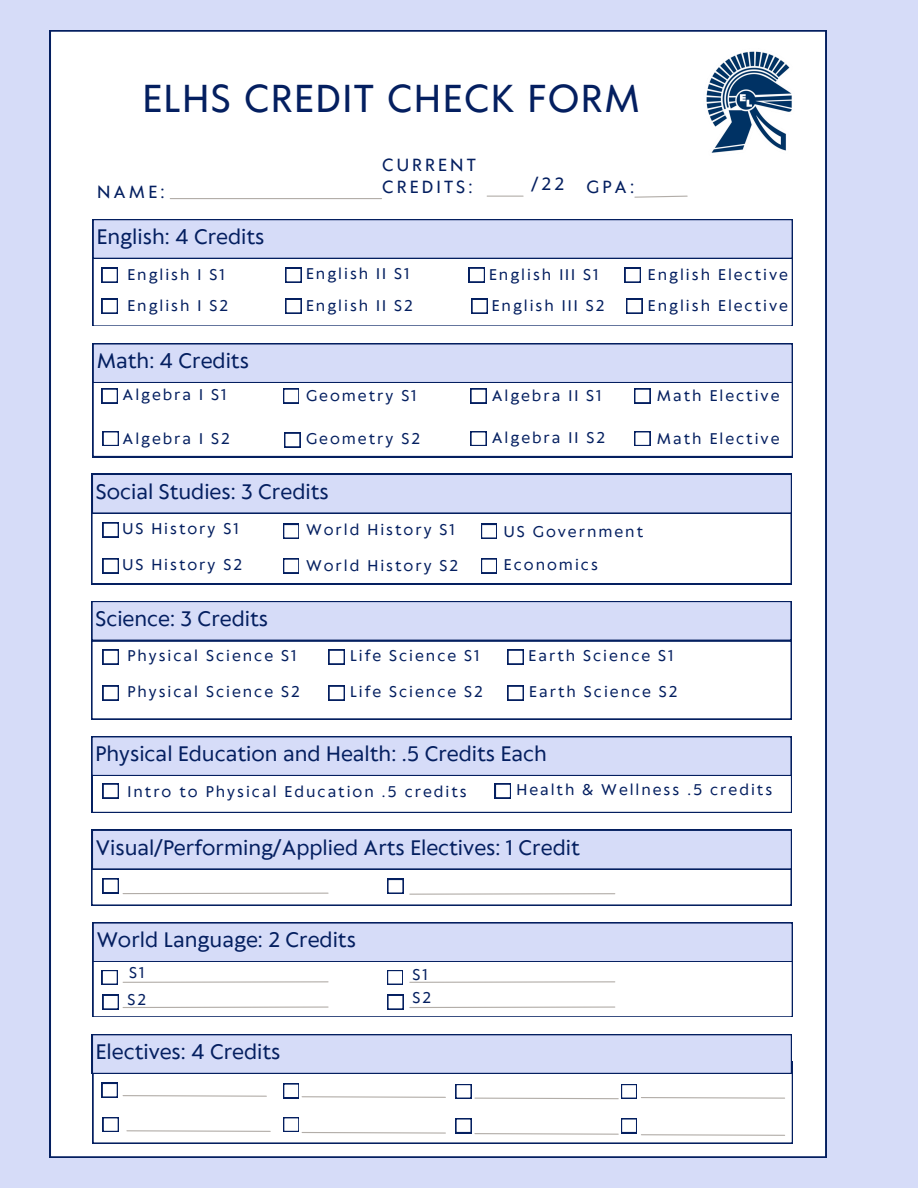
<style>
.page{position:relative;width:918px;height:1188px;background:#d6dcf8}
.page>*{position:absolute;margin:0;border:0;box-sizing:border-box;transform-origin:0 0}
.t1{font:36.45px "Klein Text";letter-spacing:.04em;color:#041f60}
.t2{font:19.65px "Klein Text";color:#041f60}
.t3{font:16.5px/21.3px "Klein Text";letter-spacing:.19em;color:#041f60}
.t4{font:14.55px "Klein Text";letter-spacing:.135em;color:#041f60}
</style>
<div class="page">
<div style="left:50px;top:31px;width:776px;height:1126px;background:#fff"></div>
<div style="left:93px;top:259px;width:699px;height:67px;background:#fff"></div>
<svg style="left:93px;top:219px;width:699px;height:40px"></svg>
<hr style="left:170px;top:198px;width:212px;height:1px;background:#b2ada8">
<hr style="left:487px;top:196px;width:36px;height:1px;background:#b2ada8">
<svg style="left:634px;top:195px;width:54px;height:3px"></svg>
<svg style="left:102px;top:268px;width:16px;height:14px"></svg>
<svg style="left:102px;top:299px;width:16px;height:14px"></svg>
<img style="left:695px;top:47px;width:110px;height:111px">
<svg style="left:285px;top:268px;width:16px;height:14px"></svg>
<svg style="left:285px;top:299px;width:16px;height:14px"></svg>
<svg style="left:469px;top:268px;width:16px;height:14px"></svg>
<svg style="left:472px;top:299px;width:15px;height:14px"></svg>
<svg style="left:625px;top:268px;width:15px;height:14px"></svg>
<svg style="left:626px;top:299px;width:16px;height:14px"></svg>
<div style="left:93px;top:383px;width:699px;height:74px;background:#fff"></div>
<svg style="left:93px;top:343px;width:699px;height:40px"></svg>
<svg style="left:634px;top:431px;width:16px;height:15px"></svg>
<svg style="left:634px;top:389px;width:16px;height:14px"></svg>
<svg style="left:471px;top:389px;width:15px;height:14px"></svg>
<svg style="left:471px;top:431px;width:15px;height:15px"></svg>
<svg style="left:283px;top:389px;width:16px;height:14px"></svg>
<svg style="left:284px;top:433px;width:16px;height:14px"></svg>
<svg style="left:102px;top:389px;width:16px;height:14px"></svg>
<svg style="left:103px;top:431px;width:15px;height:15px"></svg>
<div style="left:91px;top:505px;width:700px;height:79px;background:#fff"></div>
<div style="left:92px;top:474px;width:700px;height:40px;background:#041f60"></div>
<div style="left:93px;top:475px;width:698px;height:38px;background:#d6dcf8"></div>
<svg style="left:103px;top:523px;width:15px;height:14px"></svg>
<svg style="left:103px;top:559px;width:15px;height:14px"></svg>
<svg style="left:283px;top:524px;width:16px;height:15px"></svg>
<svg style="left:283px;top:559px;width:16px;height:14px"></svg>
<svg style="left:481px;top:524px;width:16px;height:15px"></svg>
<svg style="left:481px;top:559px;width:16px;height:14px"></svg>
<div style="left:91px;top:641px;width:700px;height:78px;background:#fff"></div>
<div style="left:91px;top:601px;width:701px;height:40px;background:#041f60"></div>
<div style="left:92px;top:602px;width:699px;height:38px;background:#d6dcf8"></div>
<svg style="left:103px;top:650px;width:15px;height:14px"></svg>
<svg style="left:103px;top:686px;width:15px;height:14px"></svg>
<svg style="left:329px;top:650px;width:15px;height:14px"></svg>
<svg style="left:329px;top:686px;width:15px;height:14px"></svg>
<svg style="left:508px;top:650px;width:15px;height:14px"></svg>
<svg style="left:508px;top:686px;width:15px;height:14px"></svg>
<svg style="left:92px;top:736px;width:700px;height:77px"></svg>
<svg style="left:91px;top:830px;width:701px;height:75px"></svg>
<svg style="left:93px;top:922px;width:699px;height:95px"></svg>
<div style="left:93px;top:1074px;width:699px;height:69px;background:#fff"></div>
<svg style="left:92px;top:1034px;width:700px;height:40px"></svg>
<svg style="left:103px;top:1117px;width:15px;height:15px"></svg>
<svg style="left:102px;top:1083px;width:165px;height:15px;background:#f2f3f4"></svg>
<svg style="left:126px;top:1130px;width:145px;height:2px"></svg>
<svg style="left:283px;top:1083px;width:164px;height:15px;background:#f2f3f4"></svg>
<svg style="left:456px;top:1084px;width:330px;height:16px;background:#f3f3f5"></svg>
<svg style="left:283px;top:1117px;width:164px;height:17px;background:#f4f4f5"></svg>
<svg style="left:456px;top:1118px;width:330px;height:18px;background:#f3f3f5"></svg>
<p class="t1" style="left:142px;top:80px;width:499px">ELHS CREDIT CHECK FORM</p>
<p class="t3" style="left:97px;top:182px;width:69px">NAME:</p>
<h1 class="t2" style="left:97px;top:227px;width:169px">English: 4 Credits</h1>
<p class="t4" style="left:127px;top:268px;width:99px">English I S1</p>
<p class="t4" style="left:127px;top:299px;width:102px">English I S2</p>
<p class="t2" style="left:97px;top:351px;width:154px">Math: 4 Credits</p>
<p class="t3" style="left:382px;top:156px;width:95px">CURRENT<br>CREDITS:</p>
<p class="t3" style="left:532px;top:175px;width:34px">/22</p>
<p class="t3" style="left:586px;top:177px;width:49px">GPA:</p>
<p class="t4" style="left:306px;top:266px;width:105px">English II S1</p>
<h2 class="t4" style="left:489px;top:268px;width:111px">English III S1</h2>
<p class="t4" style="left:648px;top:268px;width:142px">English Elective</p>
<p class="t4" style="left:306px;top:299px;width:108px">English II S2</p>
<p class="t4" style="left:492px;top:299px;width:114px">English III S2</p>
<p class="t4" style="left:648px;top:299px;width:142px">English Elective</p>
<p class="t4" style="left:123px;top:387px;width:105px">Algebra I S1</p>
<p class="t4" style="left:123px;top:431px;width:109px">Algebra I S2</p>
<p class="t2" style="left:96px;top:481px;width:234px">Social Studies: 3 Credits</p>
<p class="t4" style="left:123px;top:521px;width:118px">US History S1</p>
<p class="t4" style="left:123px;top:557px;width:121px">US History S2</p>
<p class="t4" style="left:306px;top:388px;width:112px">Geometry S1</p>
<p class="t4" style="left:306px;top:431px;width:115px">Geometry S2</p>
<p class="t4" style="left:306px;top:522px;width:150px">World History S1</p>
<h2 class="t4" style="left:306px;top:558px;width:154px">World History S2</h2>
<p class="t4" style="left:492px;top:388px;width:111px">Algebra II S1</p>
<h2 class="t4" style="left:492px;top:430px;width:115px">Algebra II S2</h2>
<p class="t4" style="left:657px;top:388px;width:124px">Math Elective</p>
<p class="t4" style="left:657px;top:431px;width:124px">Math Elective</p>
<p class="t4" style="left:504px;top:524px;width:141px">US Government</p>
<p class="t4" style="left:504px;top:557px;width:96px">Economics</p>
<p class="t2" style="left:96px;top:609px;width:174px">Science: 3 Credits</p>
<p class="t4" style="left:127px;top:648px;width:171px">Physical Science S1</p>
<p class="t4" style="left:127px;top:684px;width:174px">Physical Science S2</p>
<p class="t4" style="left:350px;top:648px;width:131px">Life Science S1</p>
<h2 class="t4" style="left:350px;top:684px;width:134px">Life Science S2</h2>
<p class="t4" style="left:529px;top:648px;width:146px">Earth Science S1</p>
<p class="t4" style="left:529px;top:684px;width:150px">Earth Science S2</p>
<p class="t2" style="left:96px;top:744px;width:453px">Physical Education and Health: .5 Credits Each</p>
<p class="t4" style="left:128px;top:784px;width:341px">Intro to Physical Education .5 credits</p>
<p class="t4" style="left:517px;top:782px;width:257px">Health &amp; Wellness .5 credits</p>
<p class="t2" style="left:96px;top:837px;width:485px">Visual/Performing/Applied Arts Electives: 1 Credit</p>
<h2 class="t2" style="left:97px;top:930px;width:261px">World Language: 2 Credits</h2>
<p class="t4" style="left:129px;top:965px;width:17px">S1</p>
<h2 class="t4" style="left:413px;top:967px;width:17px">S1</h2>
<p class="t4" style="left:413px;top:990px;width:20px">S2</p>
<p class="t4" style="left:128px;top:992px;width:20px">S2</p>
<p class="t2" style="left:96px;top:1042px;width:186px">Electives: 4 Credits</p>
</div>
